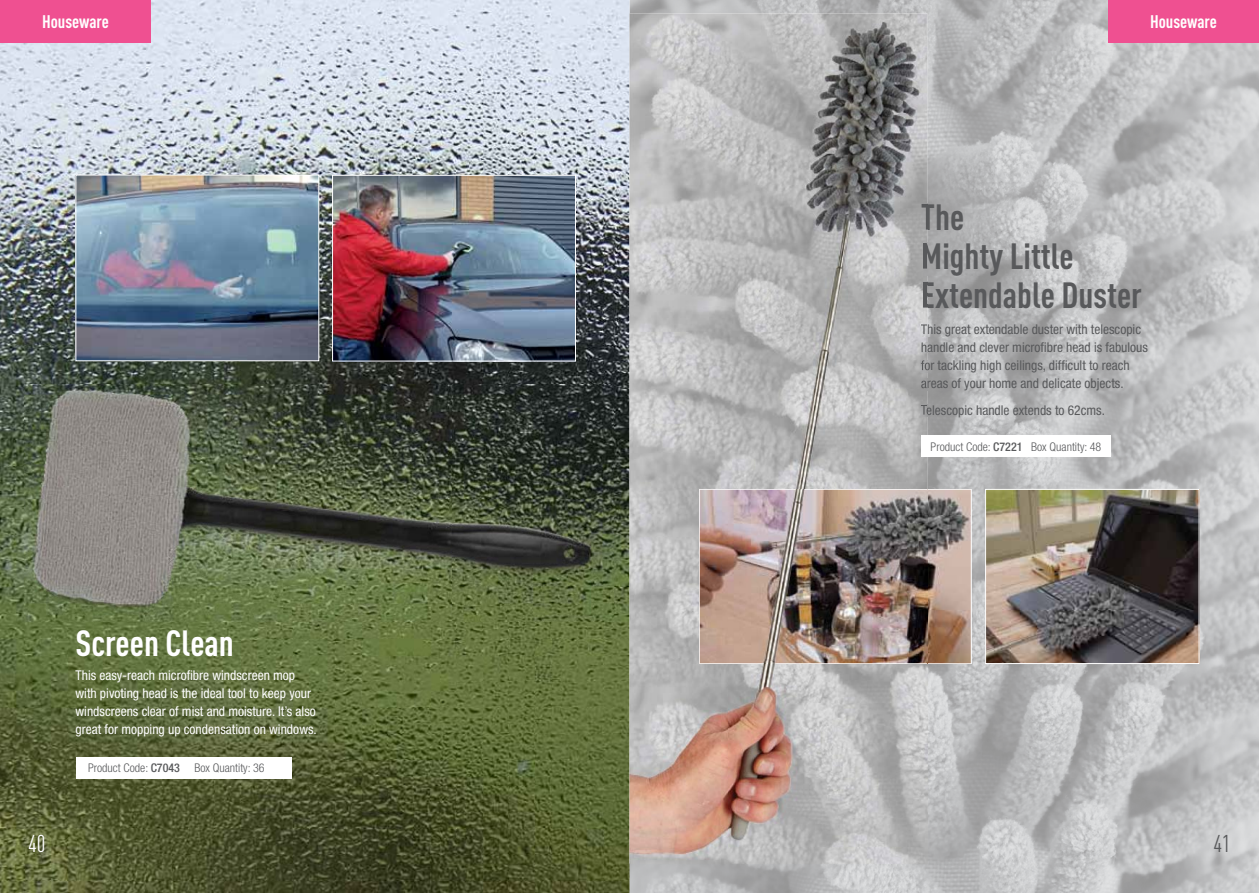
<style>
.page{position:relative;width:1259px;height:893px;background:#fff}
.page>*{position:absolute;margin:0;border:0;box-sizing:border-box;transform-origin:0 0}
.t1{font:700 36px/39px "DIN Cond";color:#58595b}
.t2{font:700 36px "DIN Cond";color:#fff}
.t3{font:24px "DIN Cond";color:#fff}
.t4{font:24px "DIN Cond";color:#58595b}
.t5{font:700 18px "DIN Cond";color:#fff}
.t6{font:condensed 13.5px/18px "Helvetica Neue";color:#58595b}
.t7{font:condensed 13.5px/18px "Helvetica Neue";color:#fff}
.t8{font:300 condensed 12px "Helvetica Neue";color:#58595b}
.s1{font-weight:500}
</style>
<div class="page">
<img style="left:629px;top:0;width:630px;height:51px">
<img style="left:927px;top:51px;width:332px;height:473px">
<img style="left:945px;top:524px;width:314px;height:369px">
<img style="left:892px;top:664px;width:53px;height:229px">
<img style="left:629px;top:864px;width:263px;height:29px">
<img style="left:927px;top:324px;width:214px;height:13px">
<img style="left:927px;top:342px;width:221px;height:10px">
<img style="left:927px;top:360px;width:202px;height:13px">
<img style="left:927px;top:378px;width:196px;height:13px">
<img style="left:927px;top:405px;width:177px;height:12px">
<img style="left:927px;top:204px;width:37px;height:26px">
<img style="left:927px;top:243px;width:146px;height:32px">
<img style="left:927px;top:282px;width:214px;height:26px">
<img style="left:0;top:0;width:629px;height:893px">
<div style="left:0;top:0;width:151px;height:43px;background:#ef5091"></div>
<div style="left:1108px;top:0;width:151px;height:43px;background:#ef5091"></div>
<img style="left:77px;top:177px;width:240px;height:182px">
<div style="left:75px;top:175px;width:244px;height:186px;border:1px solid #fff"></div>
<img style="left:334px;top:177px;width:240px;height:182px">
<div style="left:332px;top:175px;width:244px;height:186px;border:1px solid #fff"></div>
<img style="left:24px;top:384px;width:589px;height:237px">
<div style="left:77px;top:757px;width:215px;height:21px;background:#fff"></div>
<div style="left:921px;top:435px;width:189px;height:22px;background:#fff"></div>
<img style="left:987px;top:491px;width:210px;height:171px">
<div style="left:985px;top:489px;width:214px;height:175px;border:1px solid #fff"></div>
<svg style="left:927px;top:489px;width:44px;height:175px;background:#a28c7f"></svg>
<img style="left:630px;top:13px;width:297px;height:478px">
<img style="left:630px;top:491px;width:98px;height:373px">
<img style="left:728px;top:664px;width:199px;height:200px">
<img style="left:629px;top:13px;width:1px;height:851px">
<img style="left:921px;top:435px;width:6px;height:22px">
<svg style="left:921px;top:324px;width:6px;height:28px"></svg>
<svg style="left:921px;top:360px;width:6px;height:31px"></svg>
<svg style="left:921px;top:405px;width:6px;height:12px"></svg>
<img style="left:921px;top:204px;width:6px;height:26px">
<img style="left:923px;top:243px;width:4px;height:32px">
<img style="left:923px;top:282px;width:4px;height:26px">
<img style="left:699px;top:489px;width:228px;height:175px">
<h3 class="t5" style="left:42px;top:11px;width:68px">Houseware</h3>
<h3 class="t5" style="left:1150px;top:11px;width:68px">Houseware</h3>
<h1 class="t1" style="left:921px;top:196px;width:223px">The<br>Mighty Little<br>Extendable Duster</h1>
<p class="t6" style="left:921px;top:320px;width:229px">This great extendable duster with telescopic handle and clever microfibre head is fabulous for tackling high ceilings, difficult to reach areas of your home and delicate objects.</p>
<p class="t6" style="left:921px;top:401px;width:186px">Telescopic handle extends to 62cms.</p>
<h1 class="t2" style="left:75px;top:621px;width:160px">Screen Clean</h1>
<p class="t7" style="left:75px;top:666px;width:243px">This easy-reach microfibre windscreen mop with pivoting head is the ideal tool to keep your windscreens clear of mist and moisture. It’s also great for mopping up condensation on windows.</p>
<p class="t8" style="left:88px;top:761px;width:178px">Product Code: <span class="s1">C7043</span> Box Quantity: 36</p>
<p class="t8" style="left:930px;top:440px;width:172px">Product Code: <span class="s1">C7221</span> Box Quantity: 48</p>
<h2 class="t3" style="left:28px;top:829px;width:19px">40</h2>
<h2 class="t4" style="left:1213px;top:829px;width:19px">41</h2>
</div>
